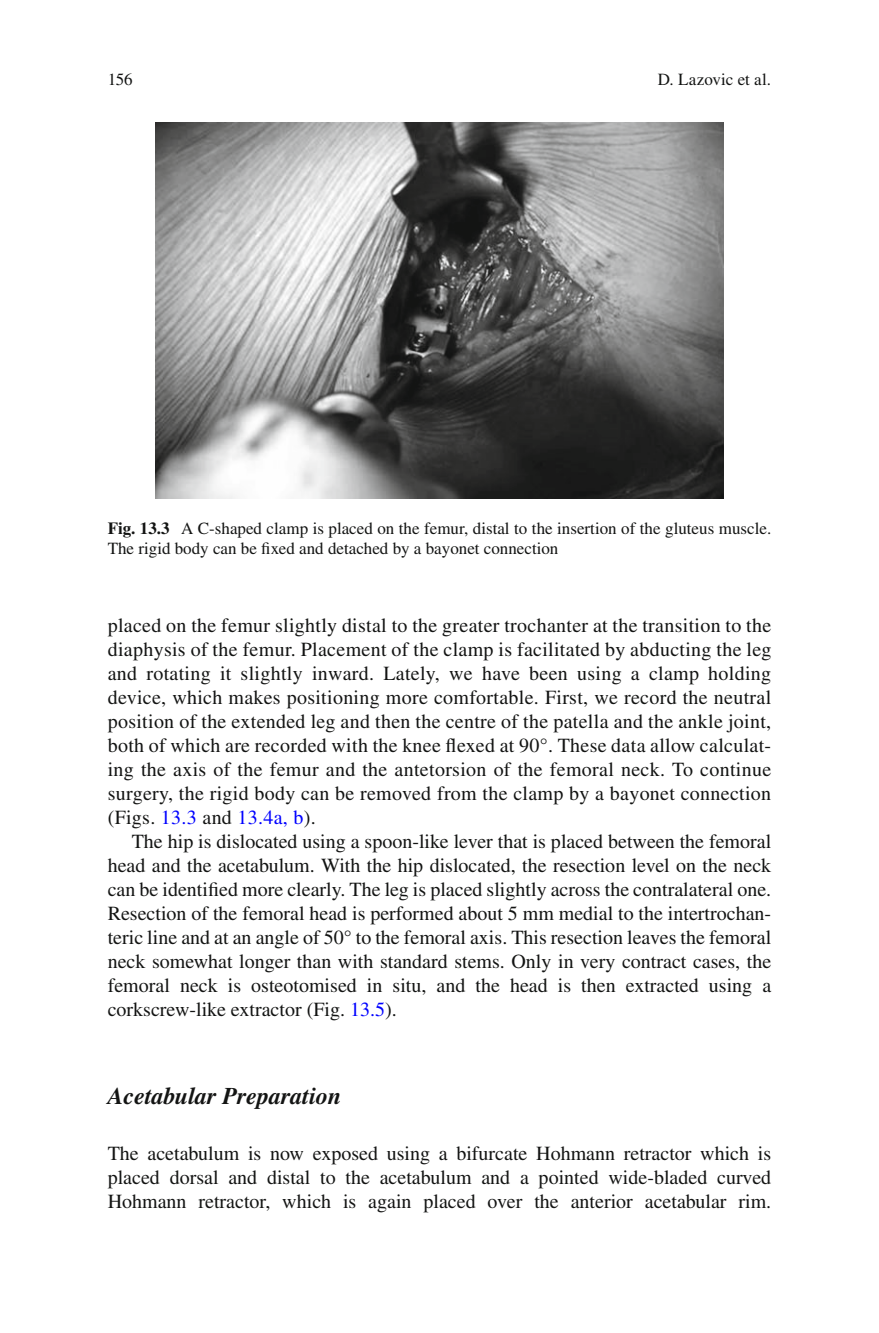
<style>
.page{position:relative;width:879px;height:1333px;background:#fff}
.page>*{position:absolute;margin:0;border:0;box-sizing:border-box;transform-origin:0 0}
.t1{font:italic 700 24px "Times";color:#131413}
.t2{font:20px/24px "Times";color:#131413;text-align:justify}
.t3{font:17px/20px "Times";color:#131413}
.s1{font-weight:700}
.s2{color:#00f}
</style>
<div class="page">
<img style="left:156px;top:122px;width:567px;height:377px">
<p class="t3" style="left:108px;top:71px;width:27px">156</p>
<p class="t3" style="left:658px;top:71px;width:115px">D. Lazovic et al.</p>
<p class="t3" style="left:108px;top:520px;width:665px"><span class="s1">Fig. 13.3</span> A C-shaped clamp is placed on the femur, distal to the insertion of the gluteus muscle.<br>The rigid body can be fi xed and detached by a bayonet connection</p>
<p class="t2" style="left:108px;top:615px;width:665px">placed on the femur slightly distal to the greater trochanter at the transition to the diaphysis of the femur. Placement of the clamp is facilitated by abducting the leg and rotating it slightly inward. Lately, we have been using a clamp holding device, which makes positioning more comfortable. First, we record the neutral position of the extended leg and then the centre of the patella and the ankle joint, both of which are recorded with the knee fl exed at 90°. These data allow calculat&shy;ing the axis of the femur and the antetorsion of the femoral neck. To continue surgery, the rigid body can be removed from the clamp by a bayonet connection (Figs. <span class="s2">13.3</span> and <span class="s2">13.4a, b</span> ).</p>
<p class="t2" style="left:108px;top:831px;width:665px;text-indent:24px">The hip is dislocated using a spoon-like lever that is placed between the femoral head and the acetabulum. With the hip dislocated, the resection level on the neck can be identi fi ed more clearly. The leg is placed slightly across the contralateral one.<br>Resection of the femoral head is performed about 5 mm medial to the intertrochan&shy;teric line and at an angle of 50° to the femoral axis. This resection leaves the femoral neck somewhat longer than with standard stems. Only in very contract cases, the femoral neck is osteotomised in situ, and the head is then extracted using a corkscrew-like extractor (Fig. <span class="s2">13.5</span> ).</p>
<p class="t1" style="left:108px;top:1087px;width:235px">Acetabular Preparation</p>
<p class="t2" style="left:108px;top:1143px;width:665px">The acetabulum is now exposed using a bifurcate Hohmann retractor which is placed dorsal and distal to the acetabulum and a pointed wide-bladed curved Hohmann retractor, which is again placed over the anterior acetabular rim.</p>
</div>
